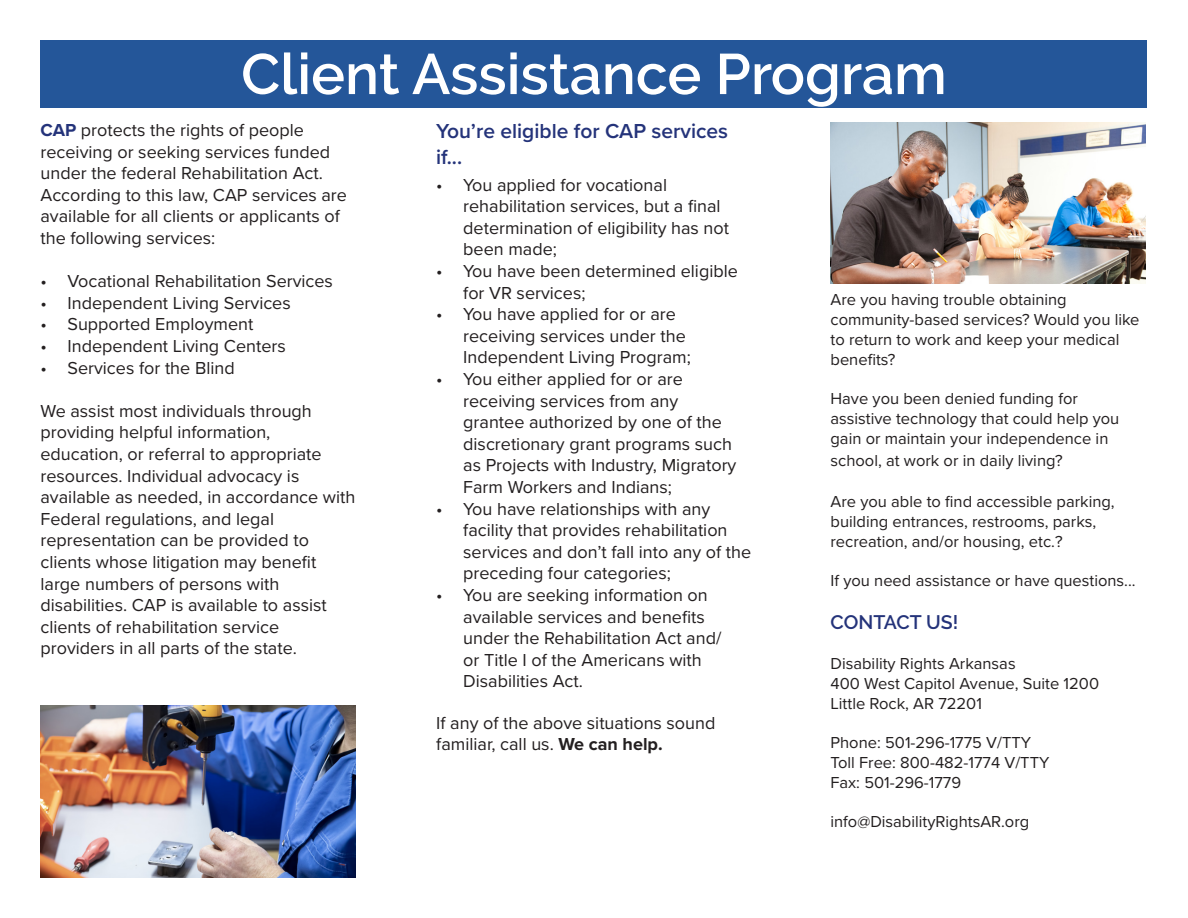
<style>
.page{position:relative;width:1188px;height:918px;background:#fff}
.page>*{position:absolute;margin:0;border:0;box-sizing:border-box;transform-origin:0 0}
.t1{font:600 57px "Raleway";color:#fff}
.t2{font:600 21px/25.2px "Proxima Nova";color:#24337a}
.t3{font:600 19.5px "Raleway";letter-spacing:-.005em;color:#24337a}
.t4{font:18px/21.6px "Proxima Nova";color:#231f20}
.t5{font:16.5px/19.8px "Proxima Nova";color:#231f20}
.s1{font-weight:700;color:#24337a}
.s2{font-weight:700}
</style>
<div class="page">
<div style="left:40px;top:40px;width:1108px;height:68px;background:#245699"></div>
<img style="left:831px;top:122px;width:314px;height:162px">
<img style="left:40px;top:706px;width:315px;height:172px">
<p class="t1" style="left:241px;top:41px;width:707px">Client Assistance Program</p>
<p class="t4" style="left:40px;top:118px;width:308px"><span class="s1">CAP</span> protects the rights of people receiving or seeking services funded under the federal Rehabilitation Act.<br>According to this law, CAP services are available for all clients or applicants of the following services:</p>
<p class="t4" style="left:40px;top:270px;width:294px">• Vocational Rehabilitation Services</p>
<p class="t4" style="left:40px;top:291px;width:252px">• Independent Living Services</p>
<p class="t4" style="left:40px;top:313px;width:214px">• Supported Employment</p>
<p class="t4" style="left:40px;top:334px;width:247px">• Independent Living Centers</p>
<p class="t4" style="left:40px;top:356px;width:196px">• Services for the Blind</p>
<p class="t4" style="left:40px;top:399px;width:273px">We assist most individuals through</p>
<p class="t4" style="left:40px;top:421px;width:231px">providing helpful information,</p>
<p class="t4" style="left:40px;top:442px;width:283px">education, or referral to appropriate</p>
<p class="t4" style="left:40px;top:464px;width:260px">resources. Individual advocacy is</p>
<p class="t4" style="left:40px;top:486px;width:316px">available as needed, in accordance with<br>Federal regulations, and legal</p>
<p class="t4" style="left:40px;top:529px;width:270px">representation can be provided to</p>
<p class="t4" style="left:40px;top:550px;width:277px">clients whose litigation may benefit large numbers of persons with</p>
<p class="t4" style="left:40px;top:594px;width:288px">disabilities. CAP is available to assist</p>
<p class="t4" style="left:40px;top:615px;width:240px">clients of rehabilitation service</p>
<p class="t4" style="left:40px;top:637px;width:258px">providers in all parts of the state.</p>
<p class="t2" style="left:436px;top:118px;width:293px">You’re eligible for CAP services if...</p>
<p class="t4" style="left:463px;top:173px;width:267px;text-indent:-27px">• You applied for vocational rehabilitation services, but a final determination of eligibility has not been made;</p>
<p class="t4" style="left:463px;top:259px;width:276px;text-indent:-27px">• You have been determined eligible for VR services;</p>
<p class="t4" style="left:463px;top:303px;width:229px;text-indent:-27px">• You have applied for or are receiving services under the<br>Independent Living Program;</p>
<p class="t4" style="left:463px;top:367px;width:275px;text-indent:-27px">• You either applied for or are receiving services from any grantee authorized by one of the discretionary grant programs such as Projects with Industry, Migratory<br>Farm Workers and Indians;</p>
<p class="t4" style="left:463px;top:497px;width:290px;text-indent:-27px">• You have relationships with any facility that provides rehabilitation services and don’t fall into any of the preceding four categories;</p>
<p class="t4" style="left:463px;top:583px;width:260px;text-indent:-27px">• You are seeking information on available services and benefits under the Rehabilitation Act and/ or Title I of the Americans with<br>Disabilities Act.</p>
<p class="t4" style="left:436px;top:711px;width:281px">If any of the above situations sound familiar, call us. <span class="s2">We can help.</span></p>
<p class="t5" style="left:831px;top:289px;width:238px">Are you having trouble obtaining</p>
<p class="t5" style="left:831px;top:309px;width:311px">community-based services? Would you like to return to work and keep your medical benefits?</p>
<p class="t5" style="left:831px;top:388px;width:249px">Have you been denied funding for</p>
<p class="t5" style="left:831px;top:408px;width:290px">assistive technology that could help you gain or maintain your independence in</p>
<p class="t5" style="left:831px;top:449px;width:234px">school, at work or in daily living?</p>
<p class="t5" style="left:831px;top:491px;width:286px">Are you able to find accessible parking, building entrances, restrooms, parks,</p>
<p class="t5" style="left:831px;top:530px;width:234px">recreation, and/or housing, etc.?</p>
<p class="t5" style="left:831px;top:570px;width:307px">If you need assistance or have questions...</p>
<p class="t3" style="left:831px;top:611px;width:129px">CONTACT US!</p>
<p class="t5" style="left:831px;top:653px;width:187px">Disability Rights Arkansas</p>
<p class="t5" style="left:831px;top:673px;width:270px">400 West Capitol Avenue, Suite 1200</p>
<p class="t5" style="left:831px;top:692px;width:153px">Little Rock, AR 72201</p>
<p class="t5" style="left:831px;top:732px;width:202px">Phone: 501-296-1775 V/TTY</p>
<p class="t5" style="left:831px;top:752px;width:220px">Toll Free: 800-482-1774 V/TTY</p>
<p class="t5" style="left:831px;top:772px;width:132px">Fax: 501-296-1779</p>
<p class="t5" style="left:831px;top:811px;width:200px">info@DisabilityRightsAR.org</p>
</div>
